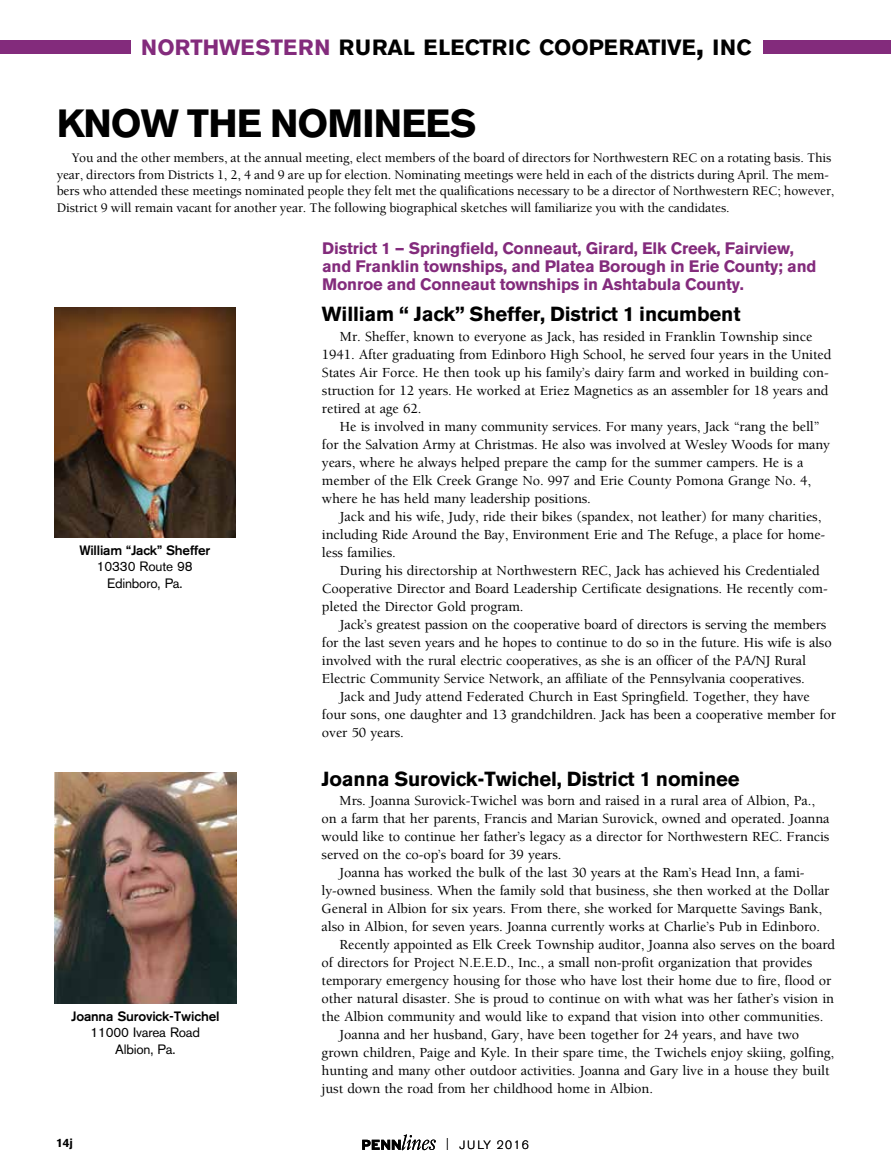
<style>
.page{position:relative;width:891px;height:1175px;background:#fff}
.page>*{position:absolute;margin:0;border:0;box-sizing:border-box;transform-origin:0 0}
.t1{font:700 39px "Akzidenz Grotesk BE";color:#000}
.t2{font:700 21.9px "Akzidenz Grotesk BE";color:#000}
.t3{font:700 20.25px "Akzidenz Grotesk BE";letter-spacing:-.01em;color:#000}
.t4{font:700 16.5px/18px "Akzidenz Grotesk BE";letter-spacing:-.01em;color:#832b7c}
.t5{font:500 14.25px/18px "Berkeley Std";letter-spacing:-.01em;color:#000}
.t6{font:500 13.5px/16.5px "Berkeley Std";letter-spacing:-.01em;color:#000}
.t7{font:13.5px/16.5px "Akzidenz Grotesk BE";letter-spacing:-.015em;color:#000;text-align:center}
.t8{font:500 13.5px "Akzidenz Grotesk BE";letter-spacing:-.015em;color:#000}
.t9{font:300 12px "Akzidenz Grotesk BE";letter-spacing:.11em;color:#000}
.t10{font:700 12px "Akzidenz Grotesk BE";color:#000}
.s1{color:#832b7c}
.s2{font-size:31.2px}
.s3{font-stretch:condensed}
</style>
<div class="page">
<svg style="left:362px;top:1134px;width:74px;height:16px"></svg>
<img style="left:54px;top:307px;width:182px;height:230px">
<img style="left:55px;top:773px;width:181px;height:230px">
<div style="left:763px;top:41px;width:128px;height:13px;background:#832b7c"></div>
<div style="left:0;top:41px;width:130px;height:13px;background:#832b7c"></div>
<h2 class="t2" style="left:141px;top:35px;width:612px"><span class="s1">NORTHWESTERN</span> RURAL ELECTRIC COOPERATIVE<span class="s2">,</span> INC</h2>
<h1 class="t1" style="left:57px;top:101px;width:59px">Know</h1>
<h1 class="t1" style="left:187px;top:101px;width:26px">the</h1>
<h1 class="t1" style="left:270px;top:101px;width:27px">nominees</h1>
<p class="t6" style="left:57px;top:150px;width:779px;text-indent:15px">You and the other members, at the annual meeting, elect members of the board of directors for Northwestern REC on a rotating basis. This year, directors from Districts 1, 2, 4 and 9 are up for election. Nominating meetings were held in each of the districts during April. The mem&shy;bers who attended these meetings nominated people they felt met the qualifications necessary to be a director of Northwestern REC; however, District 9 will remain vacant for another year. The following biographical sketches will familiarize you with the candidates.</p>
<p class="t8" style="left:79px;top:541px;width:132px">William “Jack” Sheffer</p>
<p class="t7" style="left:97px;top:558px;width:97px">10330 Route 98<br>Edinboro, Pa.</p>
<p class="t8" style="left:71px;top:1007px;width:150px">Joanna Surovick-Twichel</p>
<p class="t7" style="left:91px;top:1024px;width:111px">11000 Ivarea Road<br>Albion, Pa.</p>
<p class="t4" style="left:322px;top:239px;width:496px">District 1 — Springfield, Conneaut, Girard, Elk Creek, Fairview, and Franklin townships, and Platea Borough in Erie County; and<br>Monroe and Conneaut townships in Ashtabula County.</p>
<h3 class="t3" style="left:322px;top:302px;width:420px">William “ Jack” Sheffer, District 1 incumbent</h3>
<p class="t5" style="left:322px;top:327px;width:511px;text-indent:18px">Mr. Sheffer, known to everyone as Jack, has resided in Franklin Township since 1941. After graduating from Edinboro High School, he served four years in the United States Air Force. He then took up his family’s dairy farm and worked in building con&shy;struction for 12 years. He worked at Eriez Magnetics as an assembler for 18 years and retired at age 62.</p>
<p class="t5" style="left:322px;top:417px;width:510px;text-indent:18px">He is involved in many community services. For many years, Jack “rang the bell” for the Salvation Army at Christmas. He also was involved at Wesley Woods for many years, where he always helped prepare the camp for the summer campers. He is a member of the Elk Creek Grange No. 997 and Erie County Pomona Grange No. 4, where he has held many leadership positions.</p>
<p class="t5" style="left:322px;top:507px;width:505px;text-indent:18px">Jack and his wife, Judy, ride their bikes (spandex, not leather) for many charities, including Ride Around the Bay, Environment Erie and The Refuge, a place for home&shy;less families.</p>
<p class="t5" style="left:322px;top:561px;width:507px;text-indent:18px">During his directorship at Northwestern REC, Jack has achieved his Credentialed<br>Cooperative Director and Board Leadership Certificate designations. He recently com&shy;pleted the Director Gold program.</p>
<p class="t5" style="left:340px;top:615px;width:488px">Jack’s greatest passion on the cooperative board of directors is serving the members</p>
<p class="t5" style="left:322px;top:633px;width:511px">for the last seven years and he hopes to continue to do so in the future. His wife is also</p>
<p class="t5" style="left:322px;top:651px;width:486px">involved with the rural electric cooperatives, as she is an officer of the PA/NJ Rural</p>
<p class="t5" style="left:322px;top:669px;width:484px">Electric Community Service Network, an affiliate of the Pennsylvania cooperatives.</p>
<p class="t5" style="left:340px;top:687px;width:471px">Jack and Judy attend Federated Church in East Springfield. Together, they have</p>
<p class="t5" style="left:322px;top:705px;width:516px">four sons, one daughter and 13 grandchildren. Jack has been a cooperative member for</p>
<p class="t5" style="left:322px;top:723px;width:84px">over 50 years.</p>
<h3 class="t3" style="left:322px;top:767px;width:420px">Joanna Surovick-Twichel, District 1 nominee</h3>
<p class="t5" style="left:340px;top:792px;width:477px">Mrs. Joanna Surovick-Twichel was born and raised in a rural area of Albion, Pa.,</p>
<p class="t5" style="left:322px;top:810px;width:509px">on a farm that her parents, Francis and Marian Surovick, owned and operated. Joanna</p>
<p class="t5" style="left:322px;top:828px;width:509px">would like to continue her father’s legacy as a director for Northwestern REC. Francis</p>
<p class="t5" style="left:322px;top:846px;width:241px">served on the co-op’s board for 39 years.</p>
<p class="t5" style="left:340px;top:864px;width:467px">Joanna has worked the bulk of the last 30 years at the Ram’s Head Inn, a fami-</p>
<p class="t5" style="left:322px;top:882px;width:509px">ly-owned business. When the family sold that business, she then worked at the Dollar</p>
<p class="t5" style="left:322px;top:900px;width:502px">General in Albion for six years. From there, she worked for Marquette Savings Bank,</p>
<p class="t5" style="left:322px;top:918px;width:500px">also in Albion, for seven years. Joanna currently works at Charlie’s Pub in Edinboro.</p>
<p class="t5" style="left:340px;top:936px;width:497px">Recently appointed as Elk Creek Township auditor, Joanna also serves on the board</p>
<p class="t5" style="left:322px;top:954px;width:492px">of directors for Project N.E.E.D., Inc., a small non-profit organization that provides</p>
<p class="t5" style="left:322px;top:972px;width:511px">temporary emergency housing for those who have lost their home due to fire, flood or</p>
<p class="t5" style="left:322px;top:990px;width:514px">other natural disaster. She is proud to continue on with what was her father’s vision in</p>
<p class="t5" style="left:322px;top:1008px;width:503px">the Albion community and would like to expand that vision into other communities.</p>
<p class="t5" style="left:340px;top:1026px;width:461px">Joanna and her husband, Gary, have been together for 24 years, and have two</p>
<p class="t5" style="left:322px;top:1044px;width:514px">grown children, Paige and Kyle. In their spare time, the Twichels enjoy skiing, golfing,</p>
<p class="t5" style="left:322px;top:1062px;width:509px">hunting and many other outdoor activities. Joanna and Gary live in a house they built</p>
<p class="t5" style="left:322px;top:1080px;width:333px">just down the road from her childhood home in Albion.</p>
<p class="t10" style="left:56px;top:1135px;width:18px">14j</p>
<p class="t9" style="left:446px;top:1137px;width:84px"><span class="s3">|</span> JULY 2016</p>
</div>
